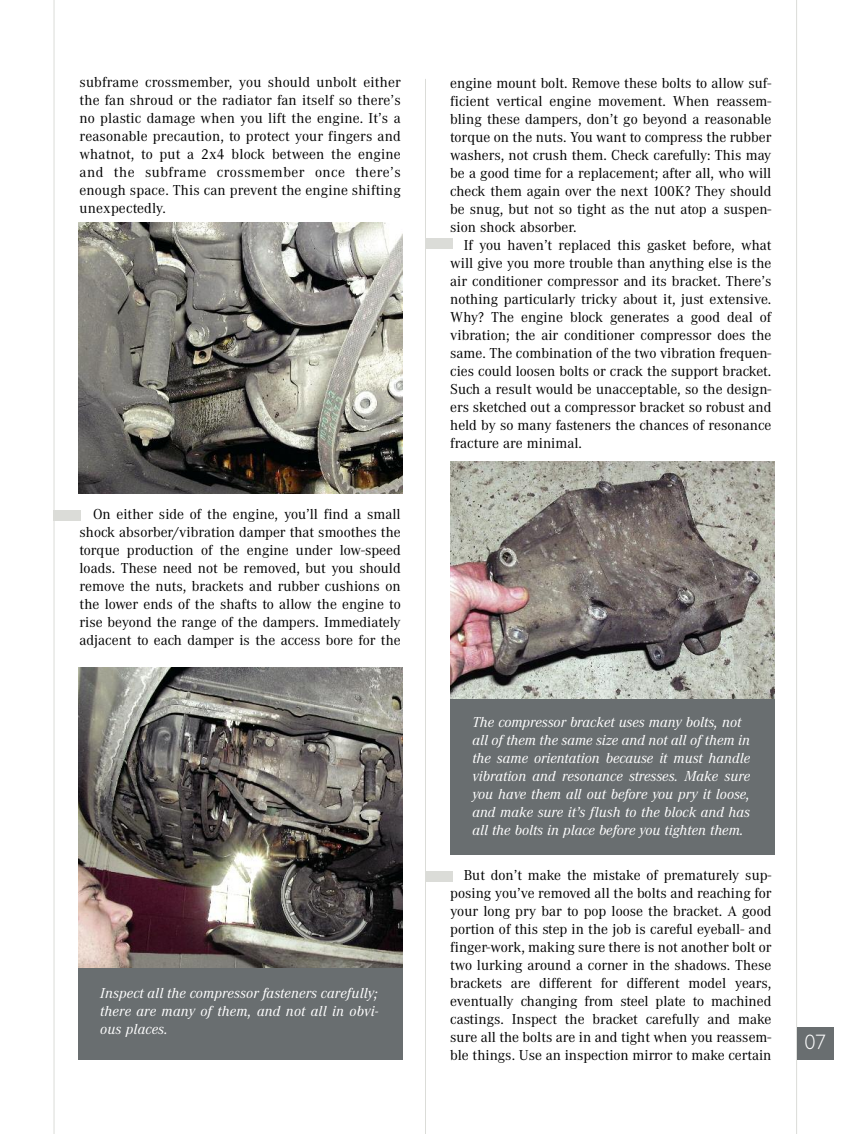
<style>
.page{position:relative;width:851px;height:1134px;background:#fff}
.page>*{position:absolute;margin:0;border:0;box-sizing:border-box;transform-origin:0 0}
.t1{font:300 21px "Gill Sans";color:#fff}
.t2{font:15px/18px "Corporate A";color:#000;text-align:justify}
.t3{font:italic 15px/18px "Corporate A";color:#fff;text-align:justify}
</style>
<div class="page">
<hr style="left:796px;top:0;width:1px;height:1134px;background:#dbdcd8">
<div style="left:796px;top:1027px;width:37px;height:33px;background:#696e70"></div>
<hr style="left:54px;top:0;width:1px;height:1134px;background:#dbdcd8">
<hr style="left:425px;top:79px;width:1px;height:1055px;background:#dbdcd8">
<div style="left:425px;top:871px;width:28px;height:11px;background:#dbdcd8"></div>
<div style="left:53px;top:510px;width:28px;height:11px;background:#dbdcd8"></div>
<div style="left:425px;top:239px;width:28px;height:10px;background:#dbdcd8"></div>
<img style="left:78px;top:223px;width:324px;height:271px">
<img style="left:78px;top:667px;width:324px;height:301px">
<div style="left:78px;top:968px;width:324px;height:92px;background:#696e70"></div>
<img style="left:450px;top:461px;width:324px;height:238px">
<div style="left:450px;top:699px;width:324px;height:156px;background:#696e70"></div>
<p class="t2" style="left:79px;top:73px;width:323px">subframe crossmember, you should unbolt either the fan shroud or the radiator fan itself so there’s no plastic damage when you lift the engine. It’s a reasonable precaution, to protect your fingers and whatnot, to put a 2x4 block between the engine and the subframe crossmember once there’s enough space. This can prevent the engine shifting unexpectedly.</p>
<p class="t2" style="left:79px;top:505px;width:323px;text-indent:14px">On either side of the engine, you’ll find a small shock absorber/vibration damper that smoothes the torque production of the engine under low-speed loads. These need not be removed, but you should remove the nuts, brackets and rubber cushions on the lower ends of the shafts to allow the engine to rise beyond the range of the dampers. Immediately adjacent to each damper is the access bore for the</p>
<p class="t3" style="left:100px;top:984px;width:279px">Inspect all the compressor fasteners carefully; there are many of them, and not all in obvi&shy;ous places.</p>
<p class="t2" style="left:450px;top:74px;width:322px">engine mount bolt. Remove these bolts to allow suf&shy;ficient vertical engine movement. When reassem&shy;bling these dampers, don’t go beyond a reasonable torque on the nuts. You want to compress the rubber washers, not crush them. Check carefully: This may be a good time for a replacement; after all, who will check them again over the next 100K? They should be snug, but not so tight as the nut atop a suspen&shy;sion shock absorber.</p>
<p class="t2" style="left:450px;top:236px;width:322px;text-indent:14px">If you haven’t replaced this gasket before, what will give you more trouble than anything else is the air conditioner compressor and its bracket. There’s nothing particularly tricky about it, just extensive.<br>Why? The engine block generates a good deal of vibration; the air conditioner compressor does the same. The combination of the two vibration frequen&shy;cies could loosen bolts or crack the support bracket.<br>Such a result would be unacceptable, so the design&shy;ers sketched out a compressor bracket so robust and held by so many fasteners the chances of resonance fracture are minimal.</p>
<p class="t3" style="left:472px;top:713px;width:279px;text-align:left">The compressor bracket uses many bolts, not all of them the same size and not all of them in the same orientation because it must handle vibration and resonance stresses. Make sure you have them all out before you pry it loose, and make sure it’s flush to the block and has all the bolts in place before you tighten them.</p>
<p class="t2" style="left:450px;top:866px;width:322px;text-indent:14px">But don’t make the mistake of prematurely sup&shy;posing you’ve removed all the bolts and reaching for your long pry bar to pop loose the bracket. A good portion of this step in the job is careful eyeball- and finger-work, making sure there is not another bolt or two lurking around a corner in the shadows. These brackets are different for different model years, eventually changing from steel plate to machined castings. Inspect the bracket carefully and make sure all the bolts are in and tight when you reassem&shy;ble things. Use an inspection mirror to make certain</p>
<h1 class="t1" style="left:804px;top:1030px;width:22px">07</h1>
</div>
